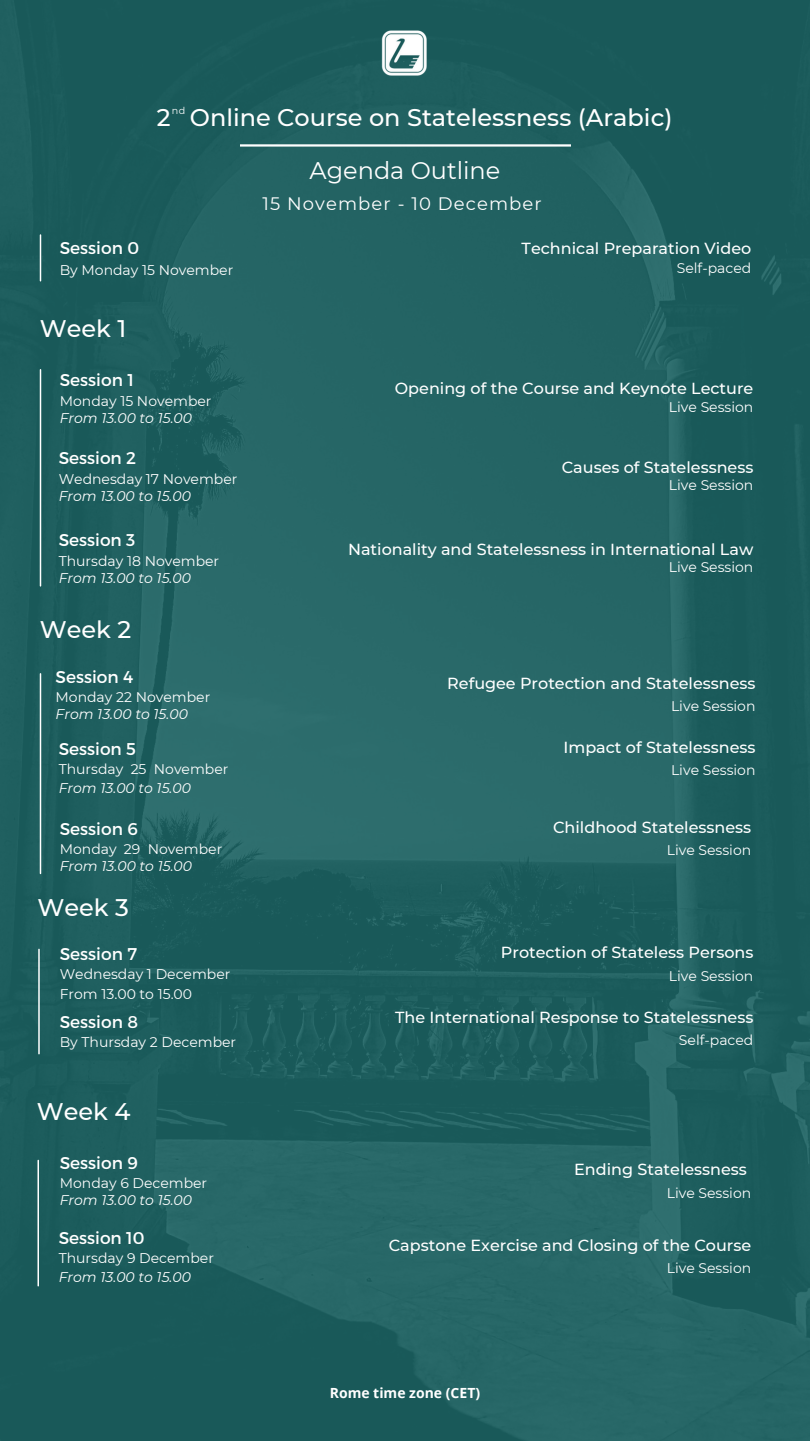
<style>
.page{position:relative;width:810px;height:1441px;background:#fff}
.page>*{position:absolute;margin:0;border:0;box-sizing:border-box;transform-origin:0 0}
.t1{font:500 24px "Montserrat";color:#fff}
.t2{font:24px "Montserrat";color:#fff}
.t3{font:18px "Montserrat";letter-spacing:.06em;color:#fff}
.t4{font:17px "Montserrat";color:#fff}
.t5{font:500 16px "Montserrat";color:#fff}
.t6{font:14px "Montserrat";color:#fff}
.t7{font:italic 14px "Montserrat";color:#fff}
.t8{font:700 14px "Open Sans";color:#fff}
.t9{font:9.6px "Montserrat";color:#fff}
</style>
<div class="page">
<div style="left:0;top:0;width:810px;height:1440px;background:linear-gradient(to right,#206060,#216161)"></div>
<svg style="left:240px;top:138px;width:330px;height:15px;background:#427979"></svg>
<img style="left:376px;top:26px;width:58px;height:55px">
<hr style="left:40px;top:235px;width:1px;height:46px;background:#fff">
<hr style="left:40px;top:369px;width:1px;height:216px;background:#fff">
<hr style="left:40px;top:673px;width:1px;height:200px;background:#fff">
<hr style="left:38px;top:949px;width:2px;height:104px;background:#fff">
<hr style="left:37px;top:1160px;width:2px;height:125px;background:#fff">
<p class="t9" style="left:172px;top:105px;width:15px">nd</p>
<h1 class="t1" style="left:157px;top:103px;width:517px">2 Online Course on Statelessness (Arabic)</h1>
<h1 class="t2" style="left:310px;top:155px;width:192px">Agenda Outline</h1>
<p class="t4" style="left:60px;top:236px;width:81px">Session 0</p>
<p class="t6" style="left:60px;top:261px;width:175px">By Monday 15 November</p>
<h1 class="t1" style="left:40px;top:313px;width:88px">Week 1</h1>
<p class="t4" style="left:60px;top:369px;width:76px">Session 1</p>
<p class="t6" style="left:60px;top:392px;width:153px">Monday 15 November</p>
<p class="t7" style="left:60px;top:409px;width:134px">From 13.00 to 15.00</p>
<p class="t4" style="left:59px;top:447px;width:79px">Session 2</p>
<p class="t6" style="left:59px;top:470px;width:180px">Wednesday 17 November</p>
<p class="t7" style="left:59px;top:487px;width:134px">From 13.00 to 15.00</p>
<p class="t4" style="left:59px;top:529px;width:78px">Session 3</p>
<p class="t6" style="left:59px;top:552px;width:162px">Thursday 18 November</p>
<p class="t7" style="left:59px;top:569px;width:134px">From 13.00 to 15.00</p>
<h1 class="t1" style="left:40px;top:614px;width:93px">Week 2</h1>
<p class="t4" style="left:56px;top:665px;width:79px">Session 4</p>
<p class="t7" style="left:56px;top:705px;width:134px">From 13.00 to 15.00</p>
<p class="t6" style="left:56px;top:688px;width:156px">Monday 22 November</p>
<p class="t4" style="left:59px;top:737px;width:79px">Session 5</p>
<p class="t3" style="left:262px;top:192px;width:281px">15 November - 10 December</p>
<p class="t5" style="left:522px;top:238px;width:231px">Technical Preparation Video</p>
<p class="t6" style="left:677px;top:259px;width:76px">Self-paced</p>
<p class="t5" style="left:395px;top:379px;width:360px">Opening of the Course and Keynote Lecture</p>
<p class="t6" style="left:669px;top:398px;width:86px">Live Session</p>
<p class="t5" style="left:562px;top:457px;width:193px">Causes of Statelessness</p>
<p class="t6" style="left:669px;top:477px;width:86px">Live Session</p>
<p class="t5" style="left:348px;top:539px;width:407px">Nationality and Statelessness in International Law</p>
<p class="t6" style="left:669px;top:558px;width:86px">Live Session</p>
<p class="t5" style="left:447px;top:673px;width:310px">Refugee Protection and Statelessness</p>
<p class="t6" style="left:671px;top:697px;width:86px">Live Session</p>
<p class="t5" style="left:564px;top:737px;width:194px">Impact of Statelessness</p>
<p class="t6" style="left:59px;top:760px;width:171px">Thursday 25 November</p>
<p class="t6" style="left:671px;top:761px;width:86px">Live Session</p>
<p class="t7" style="left:59px;top:779px;width:134px">From 13.00 to 15.00</p>
<p class="t5" style="left:553px;top:817px;width:200px">Childhood Statelessness</p>
<p class="t4" style="left:60px;top:817px;width:80px">Session 6</p>
<p class="t7" style="left:60px;top:857px;width:134px">From 13.00 to 15.00</p>
<p class="t6" style="left:60px;top:839px;width:164px">Monday 29 November</p>
<p class="t6" style="left:667px;top:841px;width:86px">Live Session</p>
<h1 class="t1" style="left:38px;top:892px;width:93px">Week 3</h1>
<p class="t4" style="left:60px;top:942px;width:79px">Session 7</p>
<p class="t5" style="left:501px;top:942px;width:254px">Protection of Stateless Persons</p>
<p class="t6" style="left:60px;top:965px;width:172px">Wednesday 1 December</p>
<p class="t6" style="left:669px;top:966px;width:86px">Live Session</p>
<p class="t6" style="left:60px;top:984px;width:134px">From 13.00 to 15.00</p>
<p class="t4" style="left:60px;top:1010px;width:80px">Session 8</p>
<p class="t5" style="left:395px;top:1006px;width:360px">The International Response to Statelessness</p>
<p class="t6" style="left:60px;top:1032px;width:178px">By Thursday 2 December</p>
<p class="t6" style="left:679px;top:1031px;width:76px">Self-paced</p>
<h1 class="t1" style="left:37px;top:1096px;width:95px">Week 4</h1>
<p class="t4" style="left:60px;top:1151px;width:80px">Session 9</p>
<p class="t7" style="left:60px;top:1191px;width:134px">From 13.00 to 15.00</p>
<p class="t6" style="left:60px;top:1173px;width:149px">Monday 6 December</p>
<p class="t4" style="left:59px;top:1226px;width:87px">Session 10</p>
<p class="t6" style="left:59px;top:1248px;width:157px">Thursday 9 December</p>
<p class="t7" style="left:59px;top:1268px;width:134px">From 13.00 to 15.00</p>
<p class="t5" style="left:574px;top:1158px;width:174px">Ending Statelessness</p>
<p class="t6" style="left:667px;top:1183px;width:86px">Live Session</p>
<p class="t5" style="left:389px;top:1235px;width:364px">Capstone Exercise and Closing of the Course</p>
<p class="t6" style="left:667px;top:1259px;width:86px">Live Session</p>
<p class="t8" style="left:330px;top:1382px;width:152px">Rome time zone (CET)</p>
</div>
